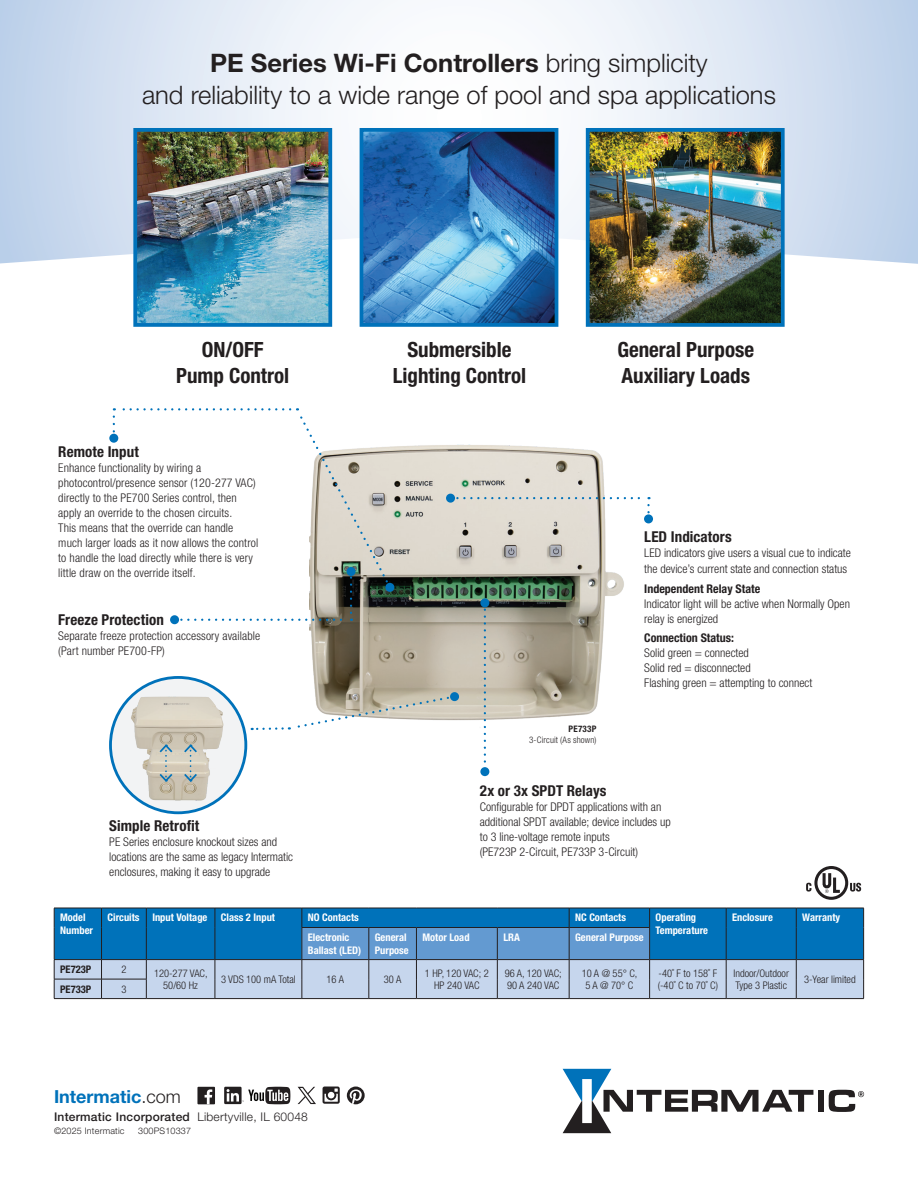
<style>
.page{position:relative;width:918px;height:1188px;background:#fff}
.page>*{position:absolute;margin:0;border:0;box-sizing:border-box;transform-origin:0 0}
.t1{font:300 25.5px "Helvetica Neue LT Std";color:#231f20}
.t2{font:700 25.5px "Helvetica Neue LT Std";color:#231f20}
.t3{font:700 condensed 21px/25.2px "Helvetica Neue LT Std";color:#231f20;text-align:center}
.t4{font:700 18px "Helvetica Neue LT Std";color:#0072ba}
.t5{font:700 condensed 15px "Helvetica Neue LT Std";letter-spacing:.005em;color:#231f20}
.t6{font:300 condensed 12px/15px "Helvetica Neue LT Std";color:#231f20}
.t7{font:500 12px "Helvetica Neue LT Std";letter-spacing:.02em;color:#231f20}
.t8{font:700 condensed 12px "Helvetica Neue LT Std";color:#231f20}
.t9{font:700 condensed 10.5px/12.6px "Helvetica Neue LT Std";color:#fff}
.t10{font:300 condensed 10.5px/12.6px "Helvetica Neue LT Std";color:#231f20;text-align:center}
.t11{font:700 condensed 10.5px "Helvetica Neue LT Std";color:#231f20}
.t12{font:300 9px "Helvetica Neue LT Std";letter-spacing:.02em;color:#231f20}
.t13{font:300 condensed 9px "Helvetica Neue LT Std";letter-spacing:.015em;color:#231f20}
.t14{font:700 condensed 9px "Helvetica Neue LT Std";letter-spacing:.03em;color:#231f20}
.t15{font:5.1px "Helvetica Neue LT Std";color:#231f20}
.s1{font-weight:300}
.s2{font-weight:300;color:#231f20}
</style>
<div class="page">
<svg style="left:0;top:0;width:918px;height:265px"></svg>
<svg style="left:224px;top:1087px;width:18px;height:17px"></svg>
<div style="left:197px;top:1087px;width:18px;height:17px;background:#231f20"></div>
<svg style="left:205px;top:1089px;width:7px;height:15px"></svg>
<svg style="left:323px;top:1087px;width:17px;height:17px"></svg>
<svg style="left:227px;top:1087px;width:63px;height:17px"></svg>
<svg style="left:347px;top:1087px;width:18px;height:17px"></svg>
<svg style="left:298px;top:1087px;width:18px;height:17px"></svg>
<img style="left:138px;top:133px;width:189px;height:189px">
<div style="left:133px;top:128px;width:199px;height:199px;border:4px solid #0072ba"></div>
<img style="left:365px;top:133px;width:188px;height:189px">
<div style="left:360px;top:128px;width:198px;height:199px;border:4px solid #0072ba"></div>
<img style="left:591px;top:133px;width:189px;height:189px">
<div style="left:586px;top:128px;width:199px;height:199px;border:4px solid #0072ba"></div>
<img style="left:310px;top:444px;width:316px;height:304px">
<svg style="left:455px;top:497px;width:194px;height:2px"></svg>
<div style="left:446px;top:494px;width:9px;height:9px;background:#0072ba;border-radius:50%"></div>
<div style="left:644px;top:514px;width:9px;height:9px;background:#0072ba;border-radius:50%"></div>
<svg style="left:484px;top:610px;width:2px;height:153px"></svg>
<div style="left:480px;top:598px;width:9px;height:9px;background:#0072ba;border-radius:50%"></div>
<div style="left:480px;top:767px;width:9px;height:9px;background:#0072ba;border-radius:50%"></div>
<svg style="left:114px;top:408px;width:176px;height:2px"></svg>
<svg style="left:113px;top:417px;width:2px;height:17px"></svg>
<div style="left:385px;top:583px;width:9px;height:9px;background:#0072ba;border-radius:50%"></div>
<div style="left:109px;top:434px;width:9px;height:9px;background:#0072ba;border-radius:50%"></div>
<svg style="left:54px;top:908px;width:810px;height:91px;background:#629dcb"></svg>
<div style="left:818px;top:1090px;width:6px;height:22px;background:#231f20"></div>
<svg style="left:829px;top:1090px;width:35px;height:22px"></svg>
<svg style="left:563px;top:1069px;width:250px;height:64px"></svg>
<div style="left:814px;top:866px;width:34px;height:34px;border:3px solid #231f20;border-radius:50%"></div>
<svg style="left:821px;top:870px;width:22px;height:24px"></svg>
<svg style="left:806px;top:883px;width:5px;height:9px"></svg>
<svg style="left:850px;top:883px;width:11px;height:9px"></svg>
<svg style="left:289px;top:695px;width:167px;height:35px"></svg>
<svg style="left:252px;top:727px;width:31px;height:3px"></svg>
<div style="left:450px;top:692px;width:9px;height:9px;background:#0072ba;border-radius:50%"></div>
<div style="left:110px;top:677px;width:136px;height:136px;background:#f2f3f4;border-radius:50%"></div>
<img style="left:129px;top:684px;width:96px;height:129px">
<div style="left:109px;top:676px;width:138px;height:138px;border:3px solid #0072ba;border-radius:50%"></div>
<svg style="left:158px;top:743px;width:16px;height:40px"></svg>
<svg style="left:182px;top:743px;width:17px;height:40px"></svg>
<svg style="left:179px;top:619px;width:173px;height:2px"></svg>
<svg style="left:296px;top:408px;width:95px;height:205px"></svg>
<div style="left:170px;top:615px;width:9px;height:9px;background:#0072ba;border-radius:50%"></div>
<div style="left:347px;top:567px;width:9px;height:9px;background:#0072ba;border-radius:50%"></div>
<p class="t2" style="left:210px;top:47px;width:499px">PE Series Wi-Fi Controllers <span class="s1">bring simplicity</span></p>
<p class="t1" style="left:142px;top:80px;width:635px">and reliability to a wide range of pool and spa applications</p>
<p class="t3" style="left:176px;top:337px;width:115px">ON/OFF<br>Pump Control</p>
<p class="t5" style="left:58px;top:443px;width:82px">Remote Input</p>
<p class="t6" style="left:58px;top:460px;width:199px">Enhance functionality by wiring a photocontrol/presence sensor (120-277 VAC) directly to the PE700 Series control, then apply an override to the chosen circuits.</p>
<p class="t6" style="left:58px;top:520px;width:201px">This means that the override can handle much larger loads as it now allows the control to handle the load directly while there is very little draw on the override itself.</p>
<p class="t5" style="left:58px;top:610px;width:107px">Freeze Protection</p>
<p class="t6" style="left:58px;top:628px;width:203px">Separate freeze protection accessory available (Part number PE700-FP)</p>
<p class="t5" style="left:109px;top:816px;width:92px">Simple Retrofit</p>
<p class="t6" style="left:109px;top:834px;width:185px">PE Series enclosure knockout sizes and locations are the same as legacy Intermatic enclosures, making it easy to upgrade</p>
<p class="t3" style="left:393px;top:337px;width:135px">Submersible<br>Lighting Control</p>
<p class="t3" style="left:617px;top:337px;width:138px;text-align:left">General Purpose<br>Auxiliary Loads</p>
<p class="t14" style="left:569px;top:723px;width:30px">PE733P</p>
<p class="t13" style="left:529px;top:734px;width:69px">3-Circuit (As shown)</p>
<p class="t5" style="left:644px;top:527px;width:89px">LED Indicators</p>
<p class="t6" style="left:644px;top:544px;width:208px;line-height:16.5px">LED indicators give users a visual cue to indicate the device’s current state and connection status</p>
<p class="t8" style="left:644px;top:581px;width:117px">Independent Relay State</p>
<p class="t6" style="left:644px;top:596px;width:207px">Indicator light will be active when Normally Open relay is energized</p>
<p class="t8" style="left:644px;top:631px;width:91px">Connection Status:</p>
<p class="t6" style="left:644px;top:646px;width:106px">Solid green = connected</p>
<p class="t6" style="left:644px;top:661px;width:108px">Solid red = disconnected</p>
<p class="t6" style="left:644px;top:676px;width:169px">Flashing green = attempting to connect</p>
<p class="t5" style="left:480px;top:782px;width:128px">2x or 3x SPDT Relays</p>
<p class="t6" style="left:480px;top:799px;width:193px">Configurable for DPDT applications with an additional SPDT available; device includes up to 3 line-voltage remote inputs</p>
<p class="t6" style="left:480px;top:844px;width:160px">(PE723P 2-Circuit, PE733P 3-Circuit)</p>
<p class="t9" style="left:60px;top:911px;width:34px">Model<br>Number</p>
<p class="t9" style="left:108px;top:911px;width:34px">Circuits</p>
<p class="t9" style="left:152px;top:911px;width:57px">Input Voltage</p>
<p class="t9" style="left:221px;top:911px;width:56px">Class 2 Input</p>
<p class="t9" style="left:308px;top:911px;width:53px">NO Contacts</p>
<p class="t9" style="left:575px;top:911px;width:52px">NC Contacts</p>
<p class="t9" style="left:656px;top:911px;width:42px">Operating</p>
<p class="t9" style="left:656px;top:924px;width:54px">Temperature</p>
<p class="t9" style="left:308px;top:931px;width:55px">Electronic<br>Ballast (LED)</p>
<p class="t9" style="left:375px;top:931px;width:36px">General<br>Purpose</p>
<p class="t9" style="left:422px;top:931px;width:49px">Motor Load</p>
<p class="t9" style="left:503px;top:931px;width:18px">LRA</p>
<p class="t9" style="left:575px;top:931px;width:70px">General Purpose</p>
<p class="t11" style="left:60px;top:963px;width:33px">PE723P</p>
<p class="t10" style="left:121px;top:963px;width:7px">2</p>
<p class="t10" style="left:154px;top:966px;width:55px">120-277 VAC,</p>
<p class="t10" style="left:163px;top:979px;width:36px">50/60 Hz</p>
<p class="t11" style="left:60px;top:982px;width:33px">PE733P</p>
<p class="t10" style="left:121px;top:982px;width:7px">3</p>
<p class="t10" style="left:221px;top:973px;width:76px">3 VDS 100 mA Total</p>
<p class="t10" style="left:327px;top:973px;width:19px">16 A</p>
<p class="t10" style="left:384px;top:973px;width:19px">30 A</p>
<p class="t10" style="left:425px;top:966px;width:65px">1 HP, 120 VAC; 2<br>HP 240 VAC</p>
<p class="t10" style="left:505px;top:966px;width:59px;text-align:left">96 A, 120 VAC;<br>90 A 240 VAC</p>
<p class="t10" style="left:582px;top:966px;width:57px">10 A @ 55° C,</p>
<p class="t10" style="left:585px;top:979px;width:50px">5 A @ 70° C</p>
<p class="t10" style="left:659px;top:966px;width:60px">-40˚ F to 158˚ F</p>
<p class="t10" style="left:658px;top:979px;width:62px">(-40˚ C to 70˚ C)</p>
<p class="t9" style="left:732px;top:911px;width:42px">Enclosure</p>
<p class="t9" style="left:802px;top:911px;width:39px">Warranty</p>
<p class="t10" style="left:733px;top:966px;width:57px">Indoor/Outdoor</p>
<p class="t10" style="left:736px;top:979px;width:53px">Type 3 Plastic</p>
<p class="t10" style="left:804px;top:973px;width:53px">3-Year limited</p>
<p class="t4" style="left:54px;top:1086px;width:128px">Intermatic<span class="s2">.com</span></p>
<p class="t7" style="left:54px;top:1109px;width:256px">Intermatic Incorporated <span class="s1">Libertyville, IL 60048</span></p>
<p class="t12" style="left:54px;top:1125px;width:72px">©2025 Intermatic</p>
<p class="t12" style="left:138px;top:1125px;width:54px">300PS10337</p>
<p class="t15" style="left:196px;top:1117px;width:28px">White Icons</p>
</div>
